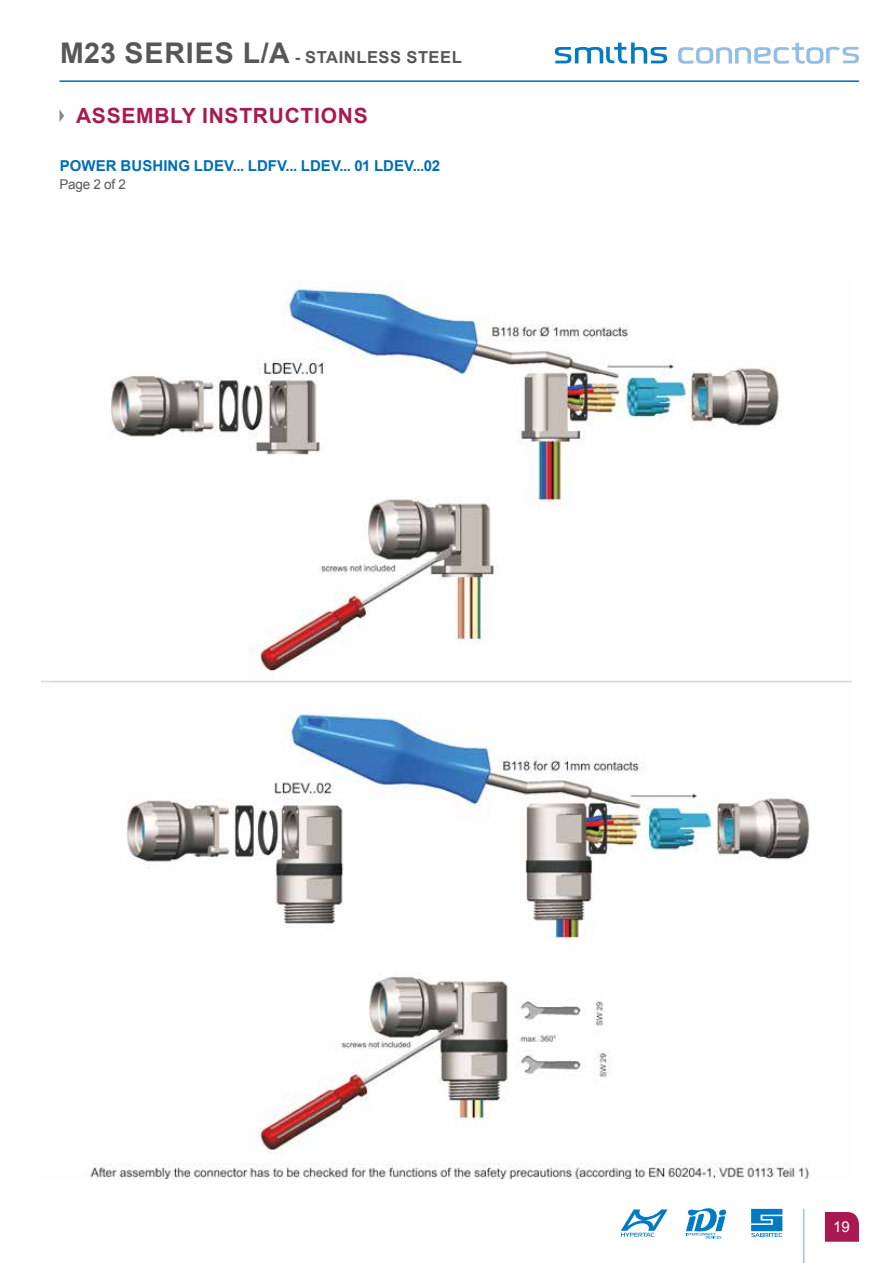
<style>
.page{position:relative;width:893px;height:1263px;background:#fff}
.page>*{position:absolute;margin:0;border:0;box-sizing:border-box;transform-origin:0 0}
.t1{font:700 21px "Arial";letter-spacing:.035em;color:#a91951}
.t2{font:700 16.5px "Arial";letter-spacing:.035em;color:#575756}
.t3{font:700 15px "Arial";letter-spacing:.005em;color:#006eb6}
.t4{font:15px "Arial";color:#fff}
.t5{font:13.5px "Arial";letter-spacing:-.02em;color:#575756}
.s1{font-size:28.5px}
</style>
<div class="page">
<hr style="left:60px;top:80px;width:799px;height:2px;background:#006eb6">
<svg style="left:678px;top:43px;width:181px;height:21px"></svg>
<svg style="left:555px;top:43px;width:112px;height:21px"></svg>
<svg style="left:686px;top:1208px;width:40px;height:30px"></svg>
<svg style="left:751px;top:1209px;width:31px;height:28px"></svg>
<svg style="left:621px;top:1209px;width:47px;height:28px"></svg>
<hr style="left:803px;top:1209px;width:1px;height:54px;background:#9ec4ea">
<svg style="left:60px;top:110px;width:4px;height:12px"></svg>
<svg style="left:825px;top:1212px;width:34px;height:30px"></svg>
<img style="left:41px;top:281px;width:810px;height:897px">
<p class="t2" style="left:60px;top:46px;width:403px"><span class="s1">M23 SERIES L/A</span> - STAINLESS STEEL</p>
<h1 class="t1" style="left:76px;top:101px;width:293px">ASSEMBLY INSTRUCTIONS</h1>
<p class="t3" style="left:60px;top:155px;width:382px">POWER BUSHING LDEV... LDFV... LDEV... 01 LDEV...02</p>
<p class="t5" style="left:60px;top:175px;width:68px">Page 2 of 2</p>
<p class="t4" style="left:833px;top:1217px;width:18px">19</p>
</div>
